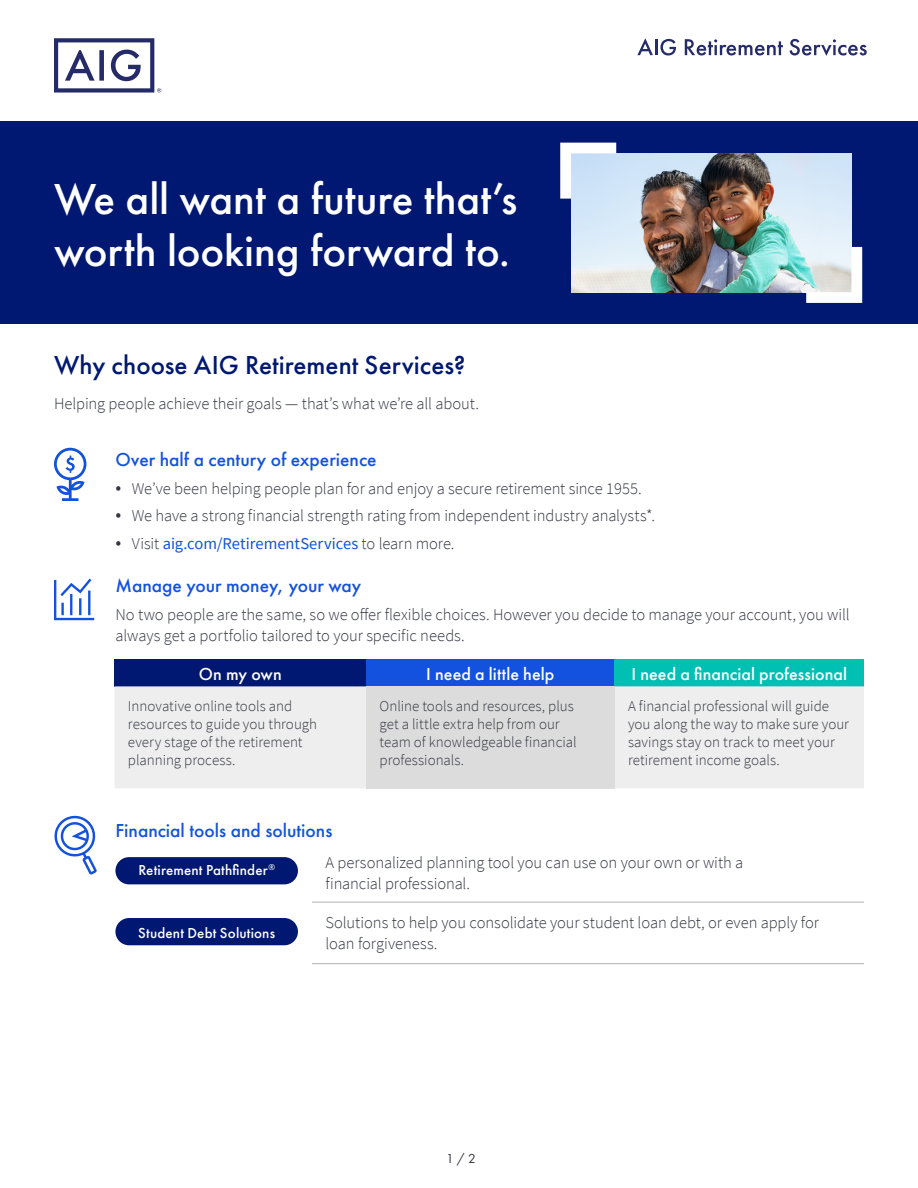
<style>
.page{position:relative;width:918px;height:1188px;background:#fff}
.page>*{position:absolute;margin:0;border:0;box-sizing:border-box;transform-origin:0 0}
.t1{font:500 45px/52.5px "Futura PT";letter-spacing:-.005em;color:#fff}
.t2{font:500 27px "Futura PT";color:#001871}
.t3{font:500 19.5px "Futura PT";color:#1352de}
.t4{font:500 18px "Futura PT";color:#fff}
.t5{font:300 16.5px/21px "Source Sans Pro";letter-spacing:-.005em;color:#343741}
.t6{font:16.5px "Source Sans Pro";color:#1352de}
.t7{font:300 15px/18px "Source Sans Pro";color:#343741}
.t8{font:500 15px "Futura PT";letter-spacing:.01em;color:#fff}
.t9{font:13.5px "Futura PT";color:#343741}
.s1{font-size:21px}
.s2{font-weight:300;font-size:21px;color:#343741}
.s3{font-weight:300;color:#343741}
</style>
<div class="page">
<div style="left:0;top:122px;width:918px;height:202px;background:#001871"></div>
<img style="left:571px;top:153px;width:280px;height:139px">
<svg style="left:806px;top:247px;width:56px;height:56px;background:#e8eeee"></svg>
<svg style="left:560px;top:143px;width:56px;height:56px;background:#dbeaf9"></svg>
<svg style="left:637px;top:38px;width:39px;height:17px"></svg>
<svg style="left:685px;top:39px;width:98px;height:16px"></svg>
<svg style="left:790px;top:39px;width:77px;height:17px"></svg>
<svg style="left:54px;top:38px;width:107px;height:55px"></svg>
<div style="left:114px;top:659px;width:252px;height:27px;background:#001871"></div>
<div style="left:366px;top:659px;width:249px;height:27px;background:#1352de"></div>
<div style="left:615px;top:659px;width:249px;height:27px;background:#00bfb3"></div>
<div style="left:114px;top:686px;width:750px;height:102px;background:#eee"></div>
<div style="left:366px;top:686px;width:249px;height:102px;background:#dcdcdc"></div>
<hr style="left:312px;top:902px;width:552px;height:1px;background:#b1b1b1">
<hr style="left:312px;top:963px;width:552px;height:1px;background:#b1b1b1">
<div style="left:115px;top:918px;width:183px;height:27px;background:#001871;border-radius:14px"></div>
<div style="left:115px;top:857px;width:183px;height:27px;background:#001871;border-radius:14px"></div>
<svg style="left:54px;top:448px;width:32px;height:53px"></svg>
<svg style="left:54px;top:579px;width:40px;height:41px"></svg>
<svg style="left:54px;top:815px;width:43px;height:60px"></svg>
<h1 class="t1" style="left:54px;top:172px;width:465px">We all want a future that’s worth looking forward to.</h1>
<h2 class="t2" style="left:54px;top:349px;width:413px">Why choose AIG Retirement Services?</h2>
<p class="t5" style="left:54px;top:393px;width:426px">Helping people achieve their goals — that’s what we’re all about.</p>
<p class="t3" style="left:115px;top:448px;width:263px">Over half a century of experience</p>
<p class="t5" style="left:115px;top:478px;width:528px"><span class="s1">•</span> We’ve been helping people plan for and enjoy a secure retirement since 1955.</p>
<p class="t5" style="left:115px;top:505px;width:541px"><span class="s1">•</span> We have a strong financial strength rating from independent industry analysts*.</p>
<p class="t6" style="left:115px;top:533px;width:341px"><span class="s2">•</span> <span class="s3">Visit</span> aig.com/RetirementServices <span class="s3">to learn more.</span></p>
<p class="t3" style="left:115px;top:574px;width:247px">Manage your money, your way</p>
<p class="t5" style="left:115px;top:604px;width:736px">No two people are the same, so we offer flexible choices. However you decide to manage your account, you will always get a portfolio tailored to your specific needs.</p>
<p class="t4" style="left:199px;top:663px;width:84px">On my own</p>
<p class="t4" style="left:426px;top:663px;width:130px">I need a little help</p>
<p class="t4" style="left:632px;top:663px;width:217px">I need a financial professional</p>
<p class="t7" style="left:128px;top:697px;width:191px">Innovative online tools and resources to guide you through every stage of the retirement planning process.</p>
<p class="t7" style="left:380px;top:697px;width:198px">Online tools and resources, plus get a little extra help from our team of knowledgeable financial professionals.</p>
<p class="t7" style="left:628px;top:697px;width:222px">A financial professional will guide you along the way to make sure your savings stay on track to meet your retirement income goals.</p>
<p class="t3" style="left:115px;top:818px;width:219px">Financial tools and solutions</p>
<p class="t8" style="left:138px;top:861px;width:138px">Retirement Pathfinder<sup>®</sup></p>
<p class="t8" style="left:138px;top:924px;width:138px">Student Debt Solutions</p>
<p class="t5" style="left:325px;top:852px;width:419px">A personalized planning tool you can use on your own or with a financial professional.</p>
<p class="t5" style="left:325px;top:912px;width:495px">Solutions to help you consolidate your student loan debt, or even apply for loan forgiveness.</p>
<p class="t9" style="left:446px;top:1150px;width:31px">1 / 2</p>
</div>
